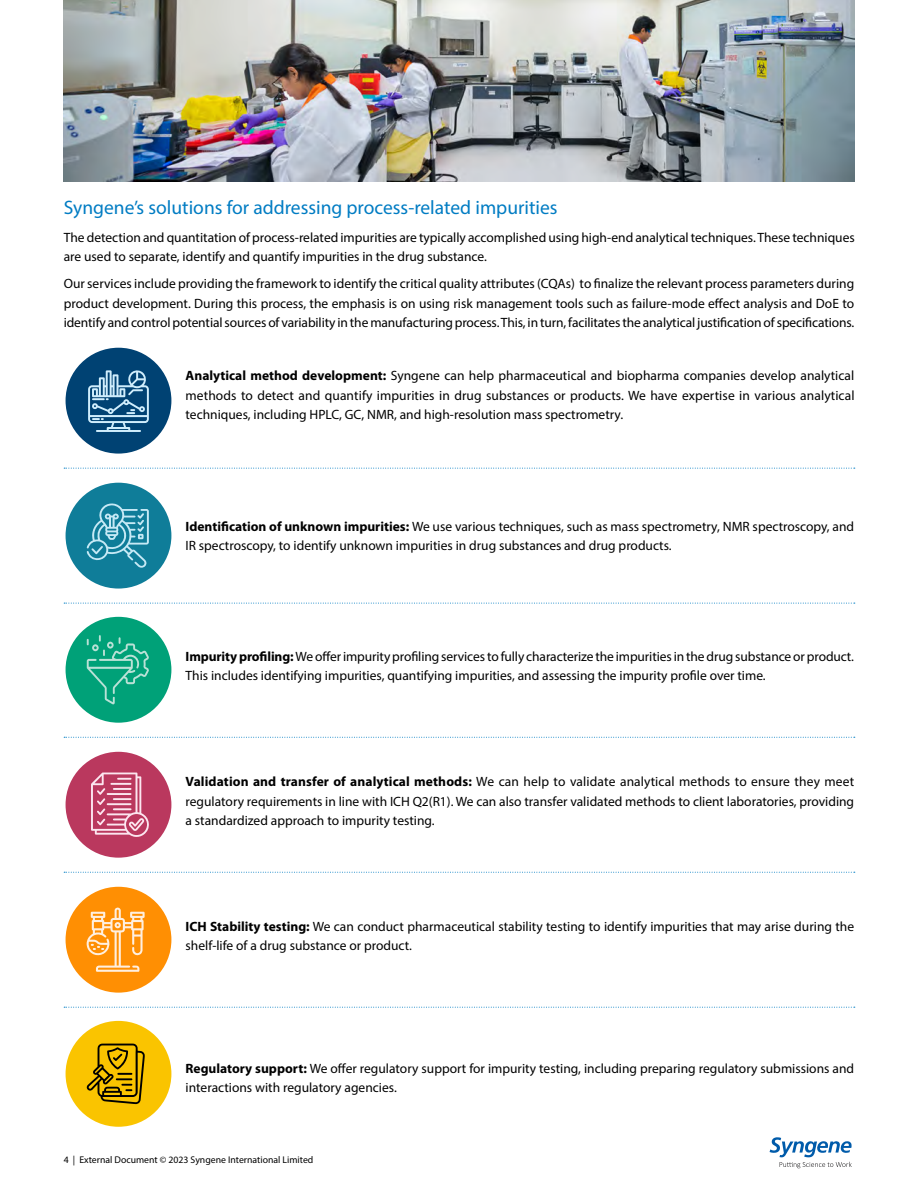
<style>
.page{position:relative;width:918px;height:1188px;background:#fff}
.page>*{position:absolute;margin:0;border:0;box-sizing:border-box;transform-origin:0 0}
.t1{font:19.5px "Myriad Pro";color:#007cc3}
.t2{font:13.5px/19.5px "Myriad Pro";color:#000}
.t3{font:9.75px "Myriad Pro";color:#000}
.s1{font-weight:700}
</style>
<div class="page">
<svg style="left:770px;top:1137px;width:82px;height:31px"></svg>
<div style="left:66px;top:348px;width:105px;height:106px;background:#004273;border-radius:50%"></div>
<div style="left:66px;top:752px;width:105px;height:106px;background:#ba385e;border-radius:50%"></div>
<div style="left:66px;top:483px;width:105px;height:106px;background:#0f7d99;border-radius:50%"></div>
<div style="left:66px;top:887px;width:105px;height:106px;background:#ff8f03;border-radius:50%"></div>
<div style="left:66px;top:617px;width:105px;height:106px;background:#00a178;border-radius:50%"></div>
<div style="left:66px;top:1021px;width:105px;height:106px;background:#fac400;border-radius:50%"></div>
<svg style="left:64px;top:468px;width:791px;height:1px"></svg>
<svg style="left:64px;top:872px;width:791px;height:1px"></svg>
<svg style="left:64px;top:603px;width:791px;height:1px"></svg>
<svg style="left:64px;top:1007px;width:791px;height:1px"></svg>
<svg style="left:64px;top:737px;width:791px;height:1px"></svg>
<img style="left:64px;top:0;width:790px;height:181px">
<svg style="left:88px;top:370px;width:61px;height:62px"></svg>
<svg style="left:91px;top:773px;width:58px;height:64px"></svg>
<svg style="left:87px;top:503px;width:62px;height:65px"></svg>
<svg style="left:87px;top:907px;width:58px;height:65px"></svg>
<svg style="left:87px;top:635px;width:62px;height:69px"></svg>
<svg style="left:87px;top:1044px;width:58px;height:60px"></svg>
<h1 class="t1" style="left:64px;top:195px;width:495px">Syngene’s solutions for addressing process-related impurities</h1>
<p class="t2" style="left:64px;top:227px;width:793px">The detection and quantitation of process-related impurities are typically accomplished using high-end analytical techniques. These techniques are used to separate, identify and quantify impurities in the drug substance.</p>
<p class="t2" style="left:64px;top:274px;width:792px;text-align:justify">Our services include providing the framework to identify the critical quality attributes (CQAs) to finalize the relevant process parameters during product development. During this process, the emphasis is on using risk management tools such as failure-mode effect analysis and DoE to identify and control potential sources of variability in the manufacturing process. This, in turn, facilitates the analytical justification of specifications.</p>
<p class="t2" style="left:186px;top:366px;width:670px;text-align:justify"><span class="s1">Analytical method development:</span> Syngene can help pharmaceutical and biopharma companies develop analytical methods to detect and quantify impurities in drug substances or products. We have expertise in various analytical techniques, including HPLC, GC, NMR, and high-resolution mass spectrometry.</p>
<p class="t2" style="left:186px;top:516px;width:670px"><span class="s1">Identification of unknown impurities:</span> We use various techniques, such as mass spectrometry, NMR spectroscopy, and<br>IR spectroscopy, to identify unknown impurities in drug substances and drug products.</p>
<p class="t2" style="left:186px;top:646px;width:670px"><span class="s1">Impurity profiling:</span> We offer impurity profiling services to fully characterize the impurities in the drug substance or product.<br>This includes identifying impurities, quantifying impurities, and assessing the impurity profile over time.</p>
<p class="t2" style="left:186px;top:772px;width:670px;text-align:justify"><span class="s1">Validation and transfer of analytical methods:</span> We can help to validate analytical methods to ensure they meet regulatory requirements in line with ICH Q2(R1). We can also transfer validated methods to client laboratories, providing a standardized approach to impurity testing.</p>
<p class="t2" style="left:186px;top:916px;width:670px"><span class="s1">ICH Stability testing:</span> We can conduct pharmaceutical stability testing to identify impurities that may arise during the shelf-life of a drug substance or product.</p>
<p class="t2" style="left:186px;top:1058px;width:670px"><span class="s1">Regulatory support:</span> We offer regulatory support for impurity testing, including preparing regulatory submissions and interactions with regulatory agencies.</p>
<p class="t3" style="left:64px;top:1154px;width:251px">4 | External Document © 2023 Syngene International Limited</p>
</div>
